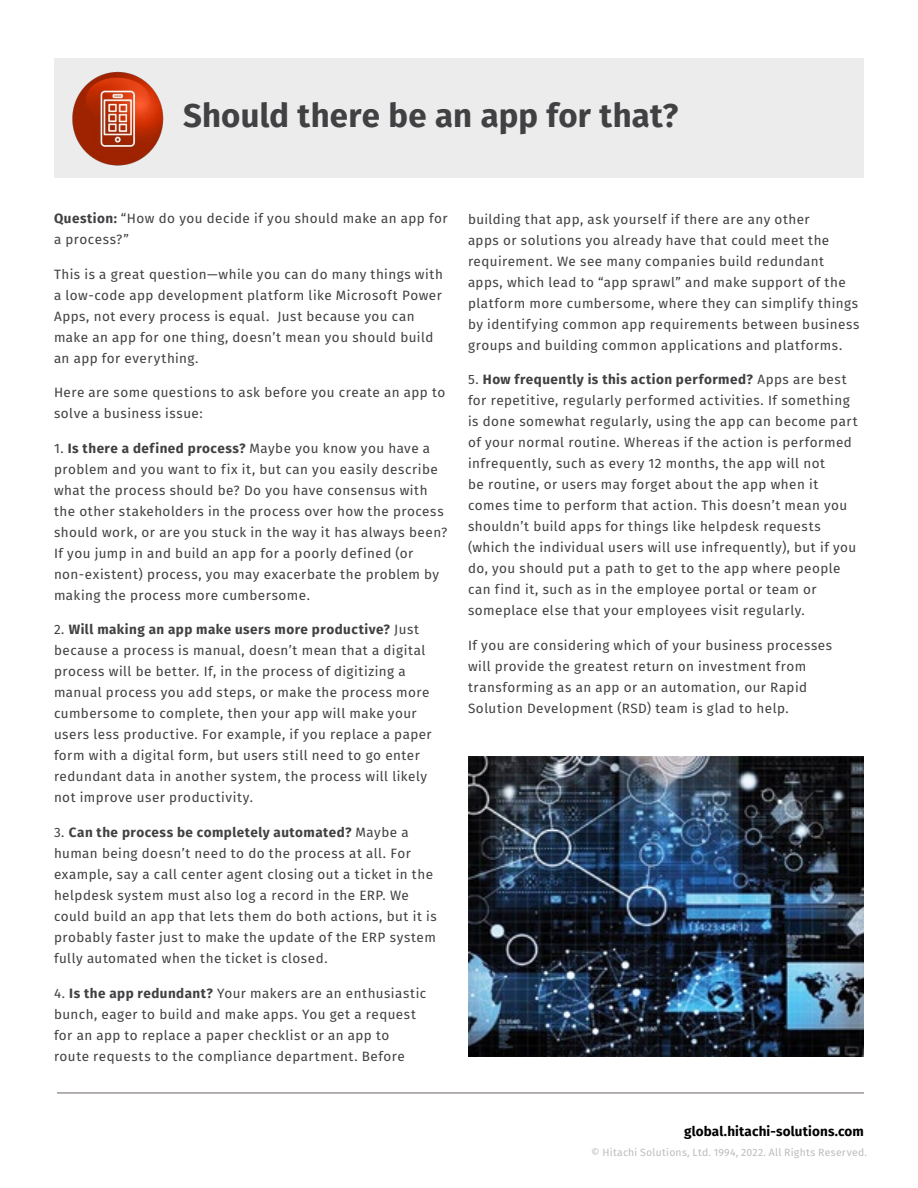
<style>
.page{position:relative;width:918px;height:1188px;background:#fff}
.page>*{position:absolute;margin:0;border:0;box-sizing:border-box;transform-origin:0 0}
.t1{font:700 33px "Fira Sans";letter-spacing:.005em;color:#414042}
.t2{font:13.5px/21px "Fira Sans";letter-spacing:.035em;color:#414042}
.t3{font:700 13.5px "Fira Sans";letter-spacing:.01em;color:#000101}
.t4{font:10.5px "Fira Sans";letter-spacing:.02em;color:#bdbdbd}
.s1{font-weight:700}
</style>
<div class="page">
<div style="left:54px;top:58px;width:810px;height:119px;background:#edecec"></div>
<hr style="left:57px;top:1093px;width:807px;height:1px;background:#6c6361">
<img style="left:72px;top:71px;width:92px;height:95px">
<img style="left:468px;top:757px;width:396px;height:300px">
<h1 class="t1" style="left:183px;top:87px;width:497px">Should there be an app for that?</h1>
<p class="t2" style="left:54px;top:208px;width:395px"><span class="s1">Question:</span> “How do you decide if you should make an app for a process?”</p>
<p class="t2" style="left:54px;top:263px;width:390px">This is a great question—while you can do many things with a low-code app development platform like Microsoft Power Apps, not every process is equal. Just because you can make an app for one thing, doesn’t mean you should build an app for everything.</p>
<p class="t2" style="left:54px;top:382px;width:393px">Here are some questions to ask before you create an app to solve a business issue:</p>
<p class="t2" style="left:54px;top:437px;width:395px">1. <span class="s1">Is there a defined process?</span> Maybe you know you have a problem and you want to fix it, but can you easily describe what the process should be? Do you have consensus with the other stakeholders in the process over how the process should work, or are you stuck in the way it has always been?<br>If you jump in and build an app for a poorly defined (or non-existent) process, you may exacerbate the problem by making the process more cumbersome.</p>
<p class="t2" style="left:54px;top:619px;width:379px">2. <span class="s1">Will making an app make users more productive?</span> Just because a process is manual, doesn’t mean that a digital process will be better. If, in the process of digitizing a manual process you add steps, or make the process more cumbersome to complete, then your app will make your users less productive. For example, if you replace a paper form with a digital form, but users still need to go enter redundant data in another system, the process will likely not improve user productivity.</p>
<p class="t2" style="left:54px;top:821px;width:384px">3. <span class="s1">Can the process be completely automated?</span> Maybe a human being doesn’t need to do the process at all. For example, say a call center agent closing out a ticket in the helpdesk system must also log a record in the ERP. We could build an app that lets them do both actions, but it is probably faster just to make the update of the ERP system fully automated when the ticket is closed.</p>
<p class="t2" style="left:54px;top:982px;width:374px">4. <span class="s1">Is the app redundant?</span> Your makers are an enthusiastic bunch, eager to build and make apps. You get a request for an app to replace a paper checklist or an app to route requests to the compliance department. Before</p>
<p class="t2" style="left:468px;top:208px;width:393px">building that app, ask yourself if there are any other<br>apps or solutions you already have that could meet the requirement. We see many companies build redundant apps, which lead to “app sprawl” and make support of the platform more cumbersome, where they can simplify things by identifying common app requirements between business groups and building common applications and platforms.</p>
<p class="t2" style="left:468px;top:369px;width:391px">5. <span class="s1">How frequently is this action performed?</span> Apps are best for repetitive, regularly performed activities. If something is done somewhat regularly, using the app can become part of your normal routine. Whereas if the action is performed infrequently, such as every 12 months, the app will not<br>be routine, or users may forget about the app when it comes time to perform that action. This doesn’t mean you shouldn’t build apps for things like helpdesk requests (which the individual users will use infrequently), but if you do, you should put a path to get to the app where people can find it, such as in the employee portal or team or someplace else that your employees visit regularly.</p>
<p class="t2" style="left:468px;top:634px;width:366px">If you are considering which of your business processes will provide the greatest return on investment from transforming as an app or an automation, our Rapid Solution Development (RSD) team is glad to help.</p>
<p class="t3" style="left:684px;top:1120px;width:181px">global.hitachi-solutions.com</p>
<p class="t4" style="left:591px;top:1145px;width:277px">© Hitachi Solutions, Ltd. 1994, 2022. All Rights Reserved.</p>
</div>
